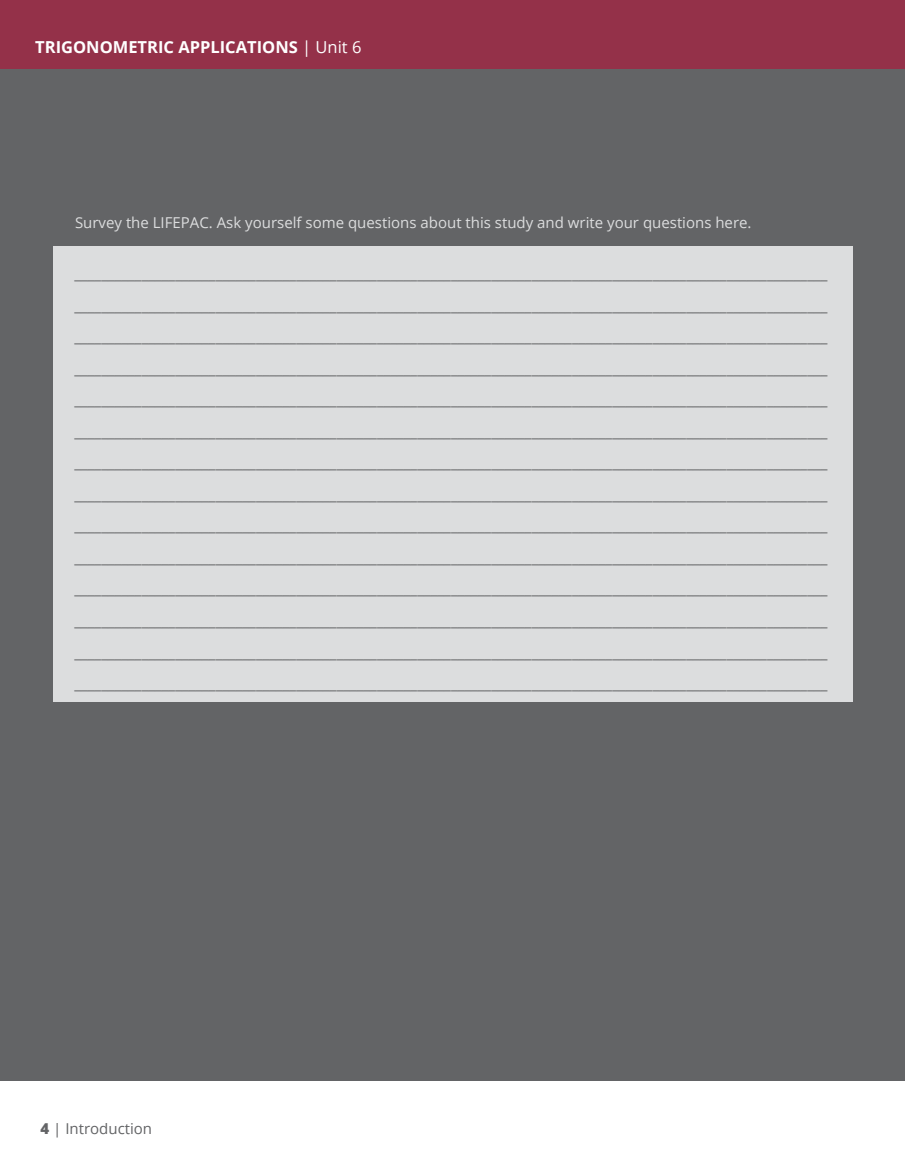
<style>
.page{position:relative;width:905px;height:1175px;background:#fff}
.page>*{position:absolute;margin:0;border:0;box-sizing:border-box;transform-origin:0 0}
.t1{font:700 16.5px "Open Sans";color:#fff}
.t2{font:15px/31.5px "Open Sans";color:#636466;text-align:justify}
.t3{font:15px "Open Sans";color:#dcddde}
.s1{font-weight:400}
.s2{font-weight:800}
</style>
<div class="page">
<div style="left:0;top:0;width:904px;height:1080px;background:#636466"></div>
<div style="left:52px;top:246px;width:800px;height:455px;background:#dcddde"></div>
<div style="left:0;top:0;width:904px;height:68px;background:#943149"></div>
<p class="t1" style="left:35px;top:35px;width:328px">TRIGONOMETRIC APPLICATIONS <span class="s1">| Unit 6</span></p>
<p class="t3" style="left:75px;top:212px;width:678px">Survey the LIFEPAC. Ask yourself some questions about this study and write your questions here.</p>
<p class="t2" style="left:74px;top:258px;width:754px">________________________________________________________________________________________________________________ ________________________________________________________________________________________________________________ ________________________________________________________________________________________________________________ ________________________________________________________________________________________________________________ ________________________________________________________________________________________________________________ ________________________________________________________________________________________________________________ ________________________________________________________________________________________________________________ ________________________________________________________________________________________________________________ ________________________________________________________________________________________________________________ ________________________________________________________________________________________________________________ ________________________________________________________________________________________________________________ ________________________________________________________________________________________________________________ ________________________________________________________________________________________________________________ ________________________________________________________________________________________________________________</p>
<p class="t2" style="left:40px;top:1112px;width:113px"><span class="s2">4</span> | Introduction</p>
</div>
